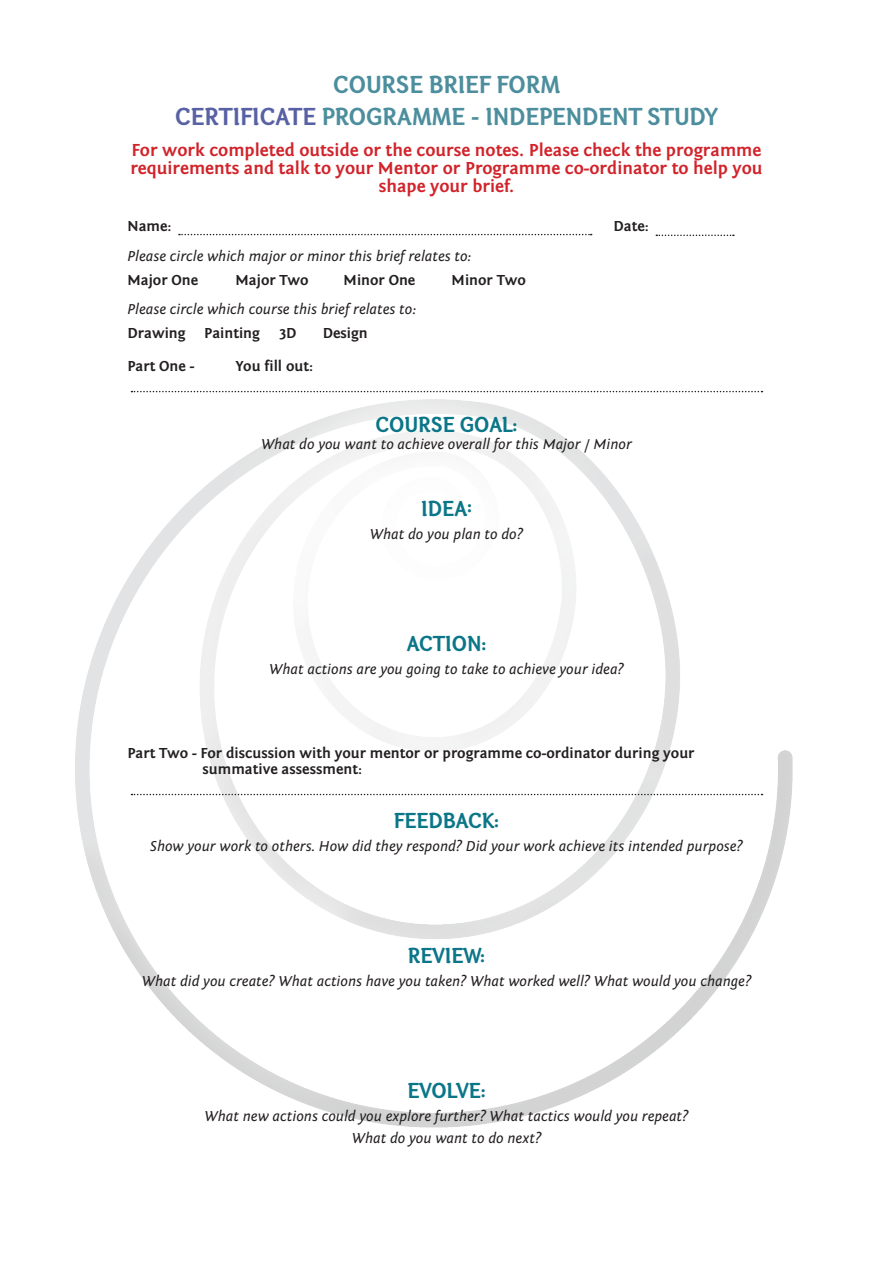
<style>
.page{position:relative;width:893px;height:1263px;background:#fff}
.page>*{position:absolute;margin:0;border:0;box-sizing:border-box;transform-origin:0 0}
.t1{font:25.5px "Otari Bold Limited";color:#4c8e9d}
.t2{font:22.5px "Otari Bold Limited";color:#0b7688}
.t3{font:700 18px/18px "Fontin Sans";color:#d1232a;text-align:center}
.t4{font:italic 15px "Fontin Sans";color:#231f20}
.t5{font:700 15px/16.5px "Fontin Sans";color:#231f20}
.s1{color:#5861a3}
</style>
<div class="page">
<img style="left:75px;top:390px;width:718px;height:738px">
<svg style="left:179px;top:234px;width:413px;height:1px"></svg>
<svg style="left:656px;top:235px;width:78px;height:1px"></svg>
<svg style="left:131px;top:391px;width:631px;height:1px"></svg>
<svg style="left:131px;top:794px;width:631px;height:1px"></svg>
<p class="t1" style="left:333px;top:69px;width:228px">COURSE BRIEF FORM</p>
<p class="t1" style="left:175px;top:101px;width:544px"><span class="s1">CERTIFICATE</span> PROGRAMME - INDEPENDENT STUDY</p>
<p class="t3" style="left:130px;top:142px;width:634px">For work completed outside or the course notes. Please check the programme requirements and talk to your Mentor or Programme co-ordinator to help you shape your brief.</p>
<p class="t5" style="left:128px;top:218px;width:46px">Name:</p>
<p class="t5" style="left:614px;top:218px;width:37px">Date:</p>
<p class="t4" style="left:128px;top:248px;width:345px">Please circle which major or minor this brief relates to:</p>
<p class="t5" style="left:128px;top:272px;width:72px">Major One</p>
<p class="t5" style="left:236px;top:272px;width:75px">Major Two</p>
<p class="t5" style="left:344px;top:272px;width:73px">Minor One</p>
<p class="t5" style="left:452px;top:272px;width:76px">Minor Two</p>
<p class="t4" style="left:128px;top:301px;width:290px">Please circle which course this brief relates to:</p>
<p class="t5" style="left:128px;top:325px;width:59px">Drawing</p>
<p class="t5" style="left:204px;top:325px;width:57px">Painting</p>
<p class="t5" style="left:279px;top:325px;width:19px">3D</p>
<p class="t5" style="left:323px;top:325px;width:47px">Design</p>
<p class="t5" style="left:128px;top:358px;width:68px">Part One -</p>
<p class="t5" style="left:236px;top:358px;width:79px">You fill out:</p>
<p class="t2" style="left:375px;top:411px;width:143px">COURSE GOAL:</p>
<p class="t4" style="left:261px;top:436px;width:372px">What do you want to achieve overall for this Major / Minor</p>
<p class="t2" style="left:421px;top:495px;width:52px">IDEA:</p>
<p class="t4" style="left:370px;top:526px;width:155px">What do you plan to do?</p>
<p class="t2" style="left:406px;top:630px;width:81px">ACTION:</p>
<p class="t4" style="left:269px;top:661px;width:356px">What actions are you going to take to achieve your idea?</p>
<p class="t5" style="left:203px;top:745px;width:493px;text-indent:-75px">Part Two - For discussion with your mentor or programme co-ordinator during your summative assessment:</p>
<p class="t2" style="left:394px;top:807px;width:107px">FEEDBACK:</p>
<p class="t4" style="left:150px;top:838px;width:594px">Show your work to others. How did they respond? Did your work achieve its intended purpose?</p>
<p class="t2" style="left:408px;top:942px;width:79px">REVIEW:</p>
<p class="t4" style="left:142px;top:973px;width:611px">What did you create? What actions have you taken? What worked well? What would you change?</p>
<p class="t2" style="left:407px;top:1077px;width:80px">EVOLVE:</p>
<p class="t4" style="left:205px;top:1108px;width:485px">What new actions could you explore further? What tactics would you repeat?</p>
<p class="t4" style="left:352px;top:1130px;width:191px">What do you want to do next?</p>
</div>
